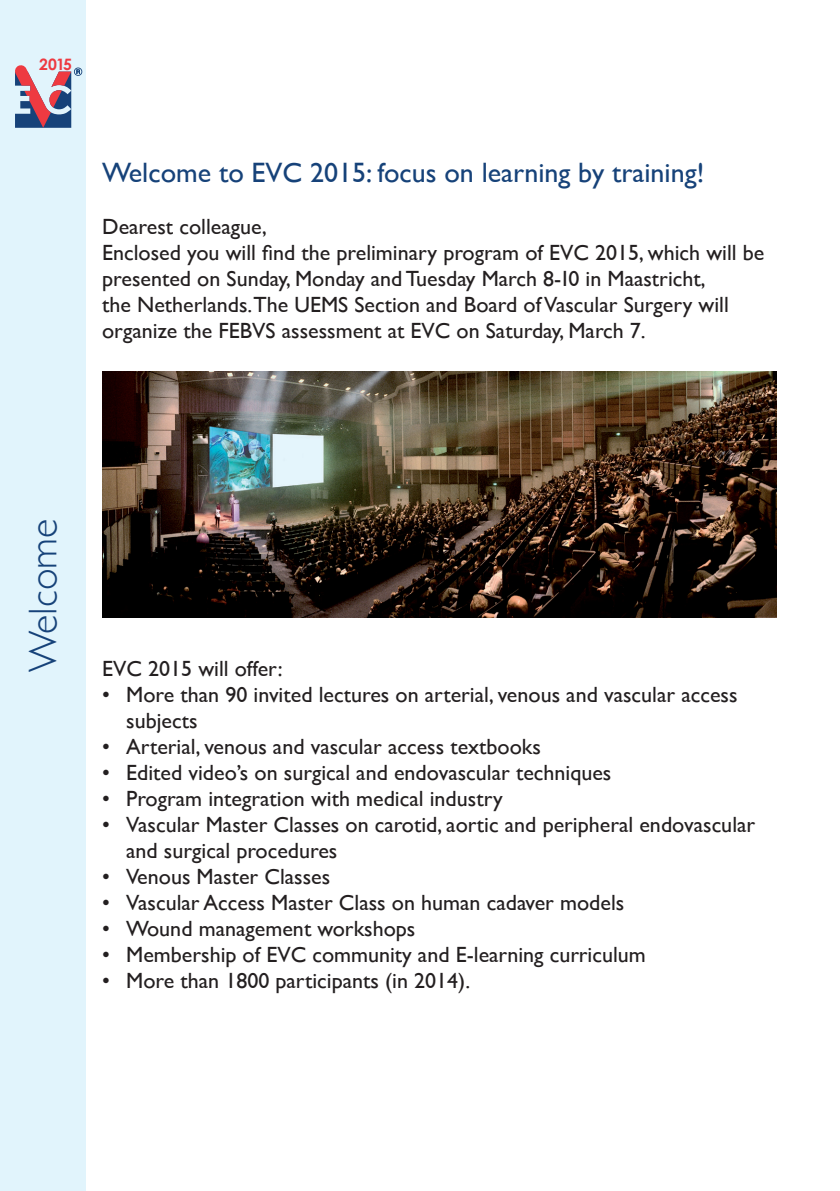
<style>
.page{position:relative;width:840px;height:1191px;background:#fff}
.page>*{position:absolute;margin:0;border:0;box-sizing:border-box;transform-origin:0 0}
.t1{font:300 40px "Gill Sans";color:#164279}
.t2{font:28px "Gill Sans";color:#164279}
.t3{font:22px/26px "Gill Sans";color:#231f20}
.t4{font:700 15.8px "Century Gothic";color:#ee3a41}
</style>
<div class="page">
<div style="left:0;top:0;width:85px;height:1191px;background:#e1f4fc"></div>
<svg style="left:15px;top:65px;width:67px;height:63px"></svg>
<img style="left:102px;top:371px;width:673px;height:246px">
<p class="t4" style="left:39px;top:54px;width:34px">2015</p>
<p class="t2" style="left:102px;top:156px;width:603px">Welcome to EVC 2015: focus on learning by training!</p>
<p class="t3" style="left:102px;top:213px;width:663px">Dearest colleague,<br>Enclosed you will find the preliminary program of EVC 2015, which will be presented on Sunday, Monday and Tuesday March 8-10 in Maastricht,<br>the Netherlands.The UEMS Section and Board of Vascular Surgery will organize the FEBVS assessment at EVC on Saturday, March 7.</p>
<h1 class="t1" style="left:12px;top:672px;width:155px;rotate:-90deg">Welcome</h1>
<p class="t3" style="left:102px;top:655px;width:182px">EVC 2015 will offer:</p>
<p class="t3" style="left:126px;top:681px;width:612px;text-indent:-24px">• More than 90 invited lectures on arterial, venous and vascular access subjects</p>
<p class="t3" style="left:102px;top:733px;width:440px">• Arterial, venous and vascular access textbooks</p>
<p class="t3" style="left:102px;top:759px;width:510px">• Edited video’s on surgical and endovascular techniques</p>
<p class="t3" style="left:102px;top:785px;width:402px">• Program integration with medical industry</p>
<p class="t3" style="left:126px;top:811px;width:630px;text-indent:-24px">• Vascular Master Classes on carotid, aortic and peripheral endovascular and surgical procedures</p>
<p class="t3" style="left:102px;top:863px;width:229px">• Venous Master Classes</p>
<p class="t3" style="left:102px;top:889px;width:523px">• Vascular Access Master Class on human cadaver models</p>
<p class="t3" style="left:102px;top:915px;width:314px">• Wound management workshops</p>
<p class="t3" style="left:102px;top:941px;width:545px">• Membership of EVC community and E-learning curriculum</p>
<p class="t3" style="left:102px;top:967px;width:369px">• More than 1800 participants (in 2014).</p>
</div>
